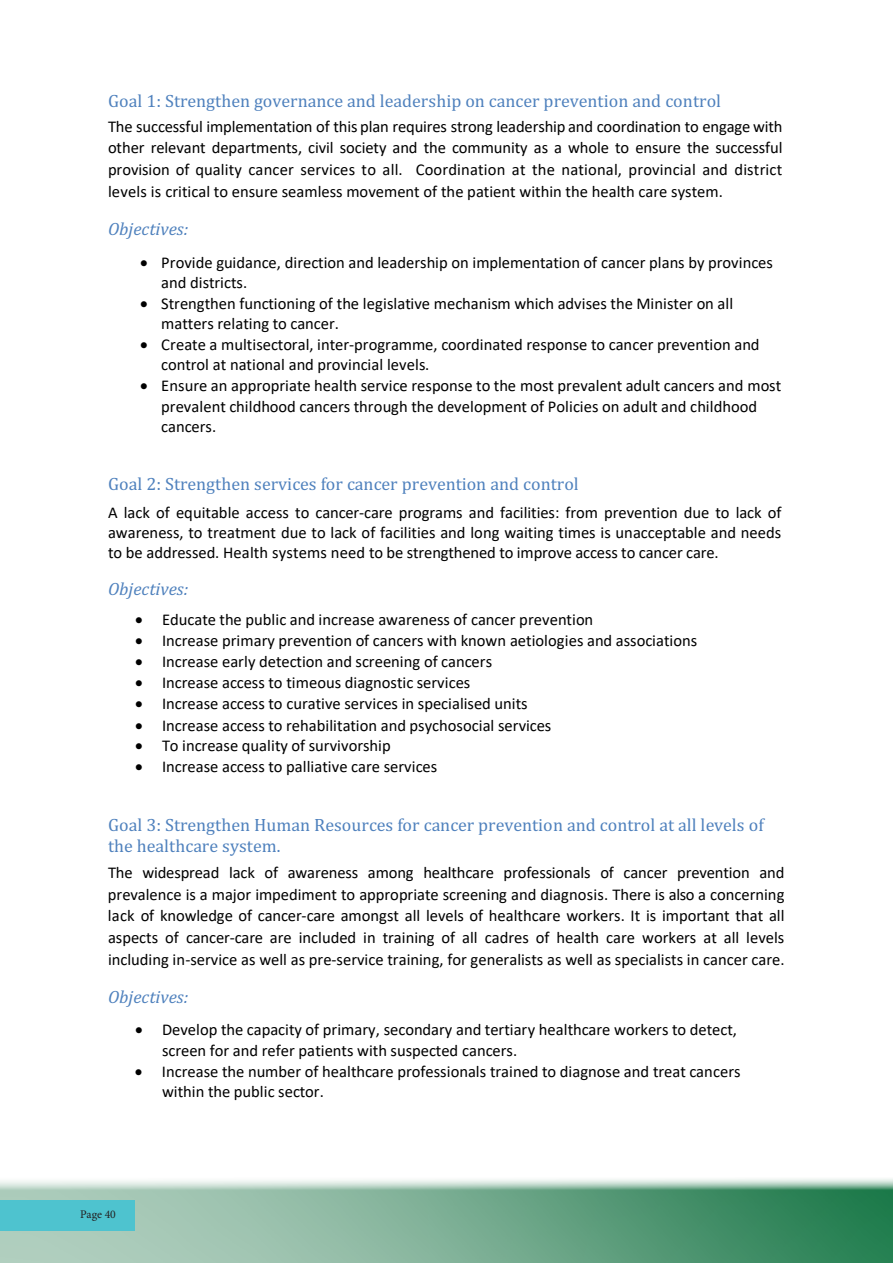
<style>
.page{position:relative;width:893px;height:1263px;background:#fff}
.page>*{position:absolute;margin:0;border:0;box-sizing:border-box;transform-origin:0 0}
.t1{font:18px/21.3px "Cambria";color:#4f81bd}
.t2{font:italic 18px "Cambria";color:#4f81bd}
.t3{font:16.5px/21.8px "Calibri";color:#000}
.t4{font:11.7px "Minion Pro";letter-spacing:-.005em;color:#231f20}
</style>
<div class="page">
<svg style="left:0;top:1179px;width:893px;height:84px;background:#7cb095"></svg>
<div style="left:0;top:1200px;width:135px;height:30px;background:#4ec3cf"></div>
<p class="t1" style="left:108px;top:90px;width:614px">Goal 1: Strengthen governance and leadership on cancer prevention and control</p>
<p class="t3" style="left:108px;top:115px;width:676px;text-align:justify">The successful implementation of this plan requires strong leadership and coordination to engage with other relevant departments, civil society and the community as a whole to ensure the successful provision of quality cancer services to all. Coordination at the national, provincial and district levels is critical to ensure seamless movement of the patient within the health care system.</p>
<p class="t2" style="left:108px;top:216px;width:82px">Objectives:</p>
<p class="t3" style="left:161px;top:252px;width:613px;line-height:20.1px;text-indent:-21px">• Provide guidance, direction and leadership on implementation of cancer plans by provinces and districts.</p>
<p class="t3" style="left:161px;top:293px;width:573px;line-height:20.5px;text-indent:-21px">• Strengthen functioning of the legislative mechanism which advises the Minister on all matters relating to cancer.</p>
<p class="t3" style="left:161px;top:334px;width:600px;line-height:20.1px;text-indent:-21px">• Create a multisectoral, inter-programme, coordinated response to cancer prevention and control at national and provincial levels.</p>
<p class="t3" style="left:161px;top:375px;width:622px;line-height:20.1px;text-indent:-21px">• Ensure an appropriate health service response to the most prevalent adult cancers and most prevalent childhood cancers through the development of Policies on adult and childhood cancers.</p>
<p class="t1" style="left:108px;top:473px;width:472px">Goal 2: Strengthen services for cancer prevention and control</p>
<p class="t3" style="left:108px;top:501px;width:675px;line-height:20.1px;text-align:justify">A lack of equitable access to cancer-care programs and facilities: from prevention due to lack of awareness, to treatment due to lack of facilities and long waiting times is unacceptable and needs to be addressed. Health systems need to be strengthened to improve access to cancer care.</p>
<p class="t2" style="left:108px;top:576px;width:82px">Objectives:</p>
<p class="t3" style="left:135px;top:609px;width:460px">• Educate the public and increase awareness of cancer prevention</p>
<p class="t3" style="left:135px;top:629px;width:564px">• Increase primary prevention of cancers with known aetiologies and associations</p>
<p class="t3" style="left:135px;top:650px;width:359px">• Increase early detection and screening of cancers</p>
<p class="t3" style="left:135px;top:672px;width:337px">• Increase access to timeous diagnostic services</p>
<p class="t3" style="left:135px;top:692px;width:394px">• Increase access to curative services in specialised units</p>
<p class="t3" style="left:135px;top:714px;width:418px">• Increase access to rehabilitation and psychosocial services</p>
<p class="t3" style="left:135px;top:735px;width:257px">• To increase quality of survivorship</p>
<p class="t3" style="left:135px;top:755px;width:304px">• Increase access to palliative care services</p>
<p class="t1" style="left:108px;top:814px;width:657px">Goal 3: Strengthen Human Resources for cancer prevention and control at all levels of the healthcare system.</p>
<p class="t3" style="left:108px;top:861px;width:678px;text-align:justify">The widespread lack of awareness among healthcare professionals of cancer prevention and prevalence is a major impediment to appropriate screening and diagnosis. There is also a concerning lack of knowledge of cancer-care amongst all levels of healthcare workers. It is important that all aspects of cancer-care are included in training of all cadres of health care workers at all levels including in-service as well as pre-service training, for generalists as well as specialists in cancer care.</p>
<p class="t2" style="left:108px;top:984px;width:82px">Objectives:</p>
<p class="t3" style="left:162px;top:1019px;width:577px;line-height:20.1px;text-indent:-27px">• Develop the capacity of primary, secondary and tertiary healthcare workers to detect, screen for and refer patients with suspected cancers.</p>
<p class="t3" style="left:162px;top:1060px;width:580px;line-height:20.5px;text-indent:-27px">• Increase the number of healthcare professionals trained to diagnose and treat cancers within the public sector.</p>
<p class="t4" style="left:80px;top:1206px;width:37px">Page 40</p>
</div>
